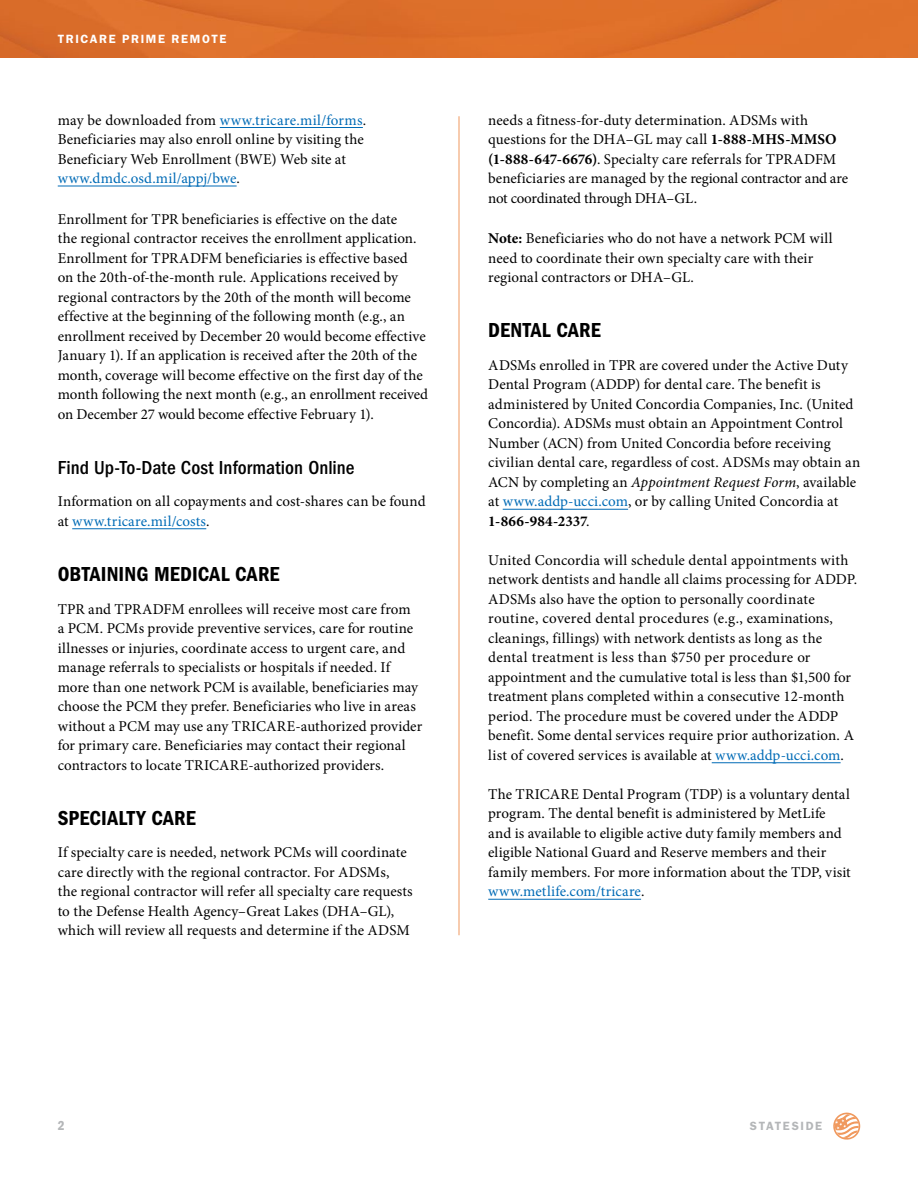
<style>
.page{position:relative;width:918px;height:1188px;background:#fff}
.page>*{position:absolute;margin:0;border:0;box-sizing:border-box;transform-origin:0 0}
.t1{font:21px "ITC Franklin Gothic Std Dm Cd";letter-spacing:.01em;color:#000}
.t2{font:500 condensed 19.5px "ITC Franklin Gothic Std";letter-spacing:.005em;color:#000}
.t3{font:15px/19.5px "Minion Pro";letter-spacing:.005em;color:#000}
.t4{font:13.5px "ITC Franklin Gothic Std Dm Cd";color:#b4b6b8}
.t5{font:600 12px "ITC Franklin Gothic Std";letter-spacing:.135em;color:#fff}
.t6{font:600 12px "ITC Franklin Gothic Std";letter-spacing:.135em;color:#b4b6b8}
.s1{color:#006bb6}
.s2{font-weight:700}
.s3{font-style:italic}
</style>
<div class="page">
<img style="left:0;top:0;width:918px;height:58px">
<svg style="left:833px;top:1113px;width:27px;height:27px"></svg>
<hr style="left:459px;top:116px;width:1px;height:819px;background:#f0995e">
<hr style="left:220px;top:127px;width:143px;height:1px;background:#006bb6">
<hr style="left:58px;top:186px;width:179px;height:1px;background:#006bb6">
<hr style="left:72px;top:528px;width:134px;height:1px;background:#006bb6">
<hr style="left:503px;top:509px;width:125px;height:1px;background:#006bb6">
<hr style="left:712px;top:762px;width:129px;height:1px;background:#006bb6">
<hr style="left:488px;top:899px;width:153px;height:1px;background:#006bb6">
<p class="t5" style="left:58px;top:32px;width:170px">TRICARE PRIME REMOTE</p>
<p class="t3" style="left:58px;top:110px;width:310px">may be downloaded from <span class="s1">www.tricare.mil/forms</span>.<br>Beneficiaries may also enroll online by visiting the Beneficiary Web Enrollment (BWE) Web site at <span class="s1">www.dmdc.osd.mil/appj/bwe</span>.</p>
<p class="t3" style="left:58px;top:209px;width:372px">Enrollment for TPR beneficiaries is effective on the date<br>the regional contractor receives the enrollment application.<br>Enrollment for TPRADFM beneficiaries is effective based<br>on the 20th-of-the-month rule. Applications received by regional contractors by the 20th of the month will become effective at the beginning of the following month (e.g., an enrollment received by December 20 would become effective January 1). If an application is received after the 20th of the month, coverage will become effective on the first day of the month following the next month (e.g., an enrollment received on December 27 would become effective February 1).</p>
<h3 class="t2" style="left:58px;top:456px;width:298px">Find Up-To-Date Cost Information Online</h3>
<p class="t3" style="left:58px;top:492px;width:369px">Information on all copayments and cost-shares can be found at <span class="s1">www.tricare.mil/costs</span>.</p>
<h2 class="t1" style="left:58px;top:562px;width:223px">OBTAINING MEDICAL CARE</h2>
<p class="t3" style="left:58px;top:599px;width:366px">TPR and TPRADFM enrollees will receive most care from<br>a PCM. PCMs provide preventive services, care for routine illnesses or injuries, coordinate access to urgent care, and manage referrals to specialists or hospitals if needed. If more than one network PCM is available, beneficiaries may choose the PCM they prefer. Beneficiaries who live in areas without a PCM may use any TRICARE-authorized provider for primary care. Beneficiaries may contact their regional contractors to locate TRICARE-authorized providers.</p>
<h2 class="t1" style="left:58px;top:806px;width:140px">SPECIALTY CARE</h2>
<p class="t3" style="left:58px;top:843px;width:357px">If specialty care is needed, network PCMs will coordinate care directly with the regional contractor. For ADSMs,<br>the regional contractor will refer all specialty care requests to the Defense Health Agency–Great Lakes (DHA–GL), which will review all requests and determine if the ADSM</p>
<p class="t3" style="left:488px;top:110px;width:361px">needs a fitness-for-duty determination. ADSMs with questions for the DHA–GL may call <span class="s2">1-888-MHS-MMSO (1-888-647-6676)</span>. Specialty care referrals for TPRADFM beneficiaries are managed by the regional contractor and are not coordinated through DHA–GL.</p>
<p class="t3" style="left:488px;top:229px;width:346px"><span class="s2">Note:</span> Beneficiaries who do not have a network PCM will need to coordinate their own specialty care with their regional contractors or DHA–GL.</p>
<h2 class="t1" style="left:488px;top:318px;width:114px">DENTAL CARE</h2>
<p class="t3" style="left:488px;top:355px;width:374px">ADSMs enrolled in TPR are covered under the Active Duty Dental Program (ADDP) for dental care. The benefit is administered by United Concordia Companies, Inc. (United Concordia). ADSMs must obtain an Appointment Control Number (ACN) from United Concordia before receiving civilian dental care, regardless of cost. ADSMs may obtain an ACN by completing an <span class="s3">Appointment Request Form</span>, available at <span class="s1">www.addp-ucci.com</span>, or by calling United Concordia at <span class="s2">1-866-984-2337</span>.</p>
<p class="t3" style="left:488px;top:550px;width:371px">United Concordia will schedule dental appointments with network dentists and handle all claims processing for ADDP.<br>ADSMs also have the option to personally coordinate routine, covered dental procedures (e.g., examinations, cleanings, fillings) with network dentists as long as the dental treatment is less than $750 per procedure or appointment and the cumulative total is less than $1,500 for treatment plans completed within a consecutive 12-month period. The procedure must be covered under the ADDP benefit. Some dental services require prior authorization. A list of covered services is available at <span class="s1">www.addp-ucci.com</span>.</p>
<p class="t3" style="left:488px;top:784px;width:364px">The TRICARE Dental Program (TDP) is a voluntary dental program. The dental benefit is administered by MetLife and is available to eligible active duty family members and eligible National Guard and Reserve members and their family members. For more information about the TDP, visit <span class="s1">www.metlife.com/tricare</span>.</p>
<p class="t4" style="left:58px;top:1118px;width:8px">2</p>
<p class="t6" style="left:750px;top:1119px;width:74px">STATESIDE</p>
</div>
